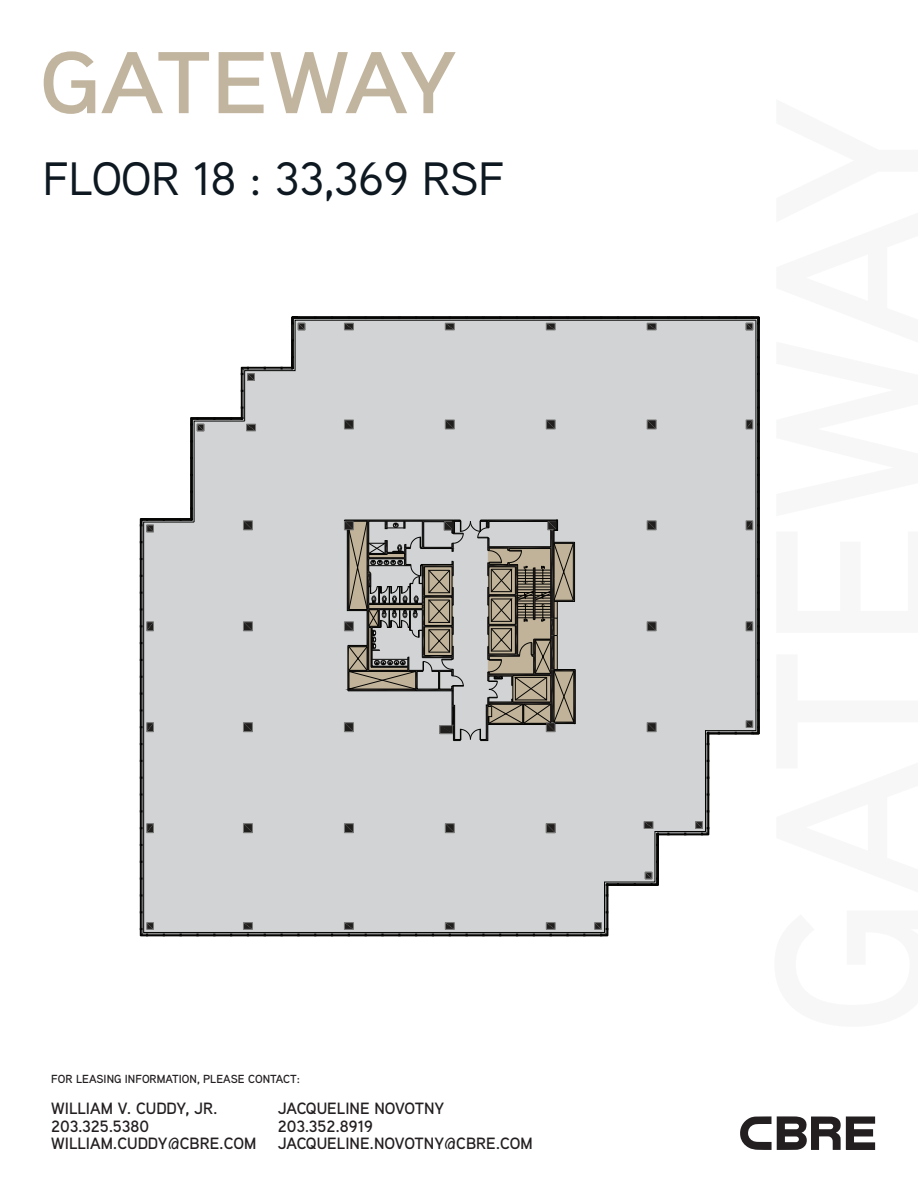
<style>
.page{position:relative;width:918px;height:1188px;background:#fff}
.page>*{position:absolute;margin:0;border:0;box-sizing:border-box;transform-origin:0 0}
.t1{font:500 46.8px "Aaux Next";color:#0d1821}
.t2{font:600 16.35px/17.7px "Aaux Next";color:#231f20}
.t3{font:600 11.7px "Aaux Next";color:#231f20}
</style>
<div class="page">
<svg style="left:740px;top:1116px;width:135px;height:34px"></svg>
<svg style="left:44px;top:51px;width:51px;height:63px"></svg>
<svg style="left:101px;top:52px;width:108px;height:61px"></svg>
<svg style="left:219px;top:52px;width:45px;height:61px"></svg>
<svg style="left:270px;top:52px;width:186px;height:61px"></svg>
<hr style="left:140px;top:936px;width:468px;height:1px;background:#050504">
<svg style="left:140px;top:317px;width:620px;height:619px;background:#c9caca"></svg>
<h1 class="t1" style="left:43px;top:147px;width:463px">FLOOR 18 : 33,369 RSF</h1>
<p class="t3" style="left:51px;top:1071px;width:250px">FOR LEASING INFORMATION, PLEASE CONTACT:</p>
<p class="t2" style="left:278px;top:1099px;width:256px">JACQUELINE NOVOTNY<br>203.352.8919<br>JACQUELINE.NOVOTNY@CBRE.COM</p>
<p class="t2" style="left:51px;top:1099px;width:207px">WILLIAM V. CUDDY, JR.<br>203.325.5380<br>WILLIAM.CUDDY@CBRE.COM</p>
</div>
